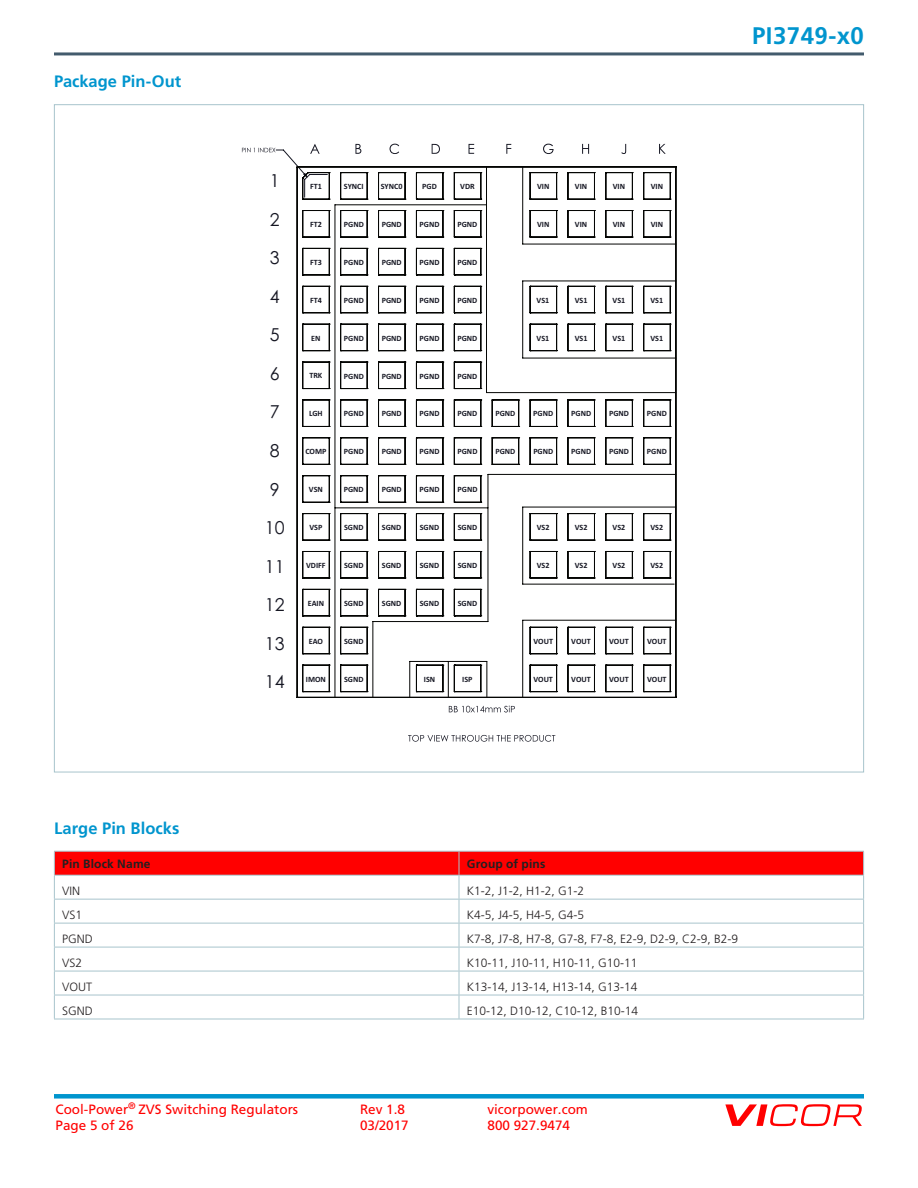
<style>
.page{position:relative;width:918px;height:1188px;background:#fff}
.page>*{position:absolute;margin:0;border:0;box-sizing:border-box;transform-origin:0 0}
.t1{font:700 24px "Frutiger";letter-spacing:.02em;color:#0095ce}
.t2{font:17.85px/38.5px "Century Gothic";color:#151622}
.t3{font:700 16.5px "Frutiger";color:#0095ce}
.t4{font:13.5px "Frutiger";color:#f00}
.t5{font:300 12px "Frutiger";color:#231f20}
.t6{font:700 12px "Frutiger";letter-spacing:.015em;color:#231f20}
.t7{font:700 8.1px "Calibri";color:#151622}
</style>
<div class="page">
<div style="left:54px;top:1094px;width:810px;height:5px;background:#0095ce"></div>
<svg style="left:725px;top:1104px;width:137px;height:22px"></svg>
<hr style="left:54px;top:52px;width:810px;height:3px;background:#435b6d">
<svg style="left:54px;top:851px;width:810px;height:168px"></svg>
<hr style="left:54px;top:1019px;width:405px;height:1px;background:#a8c4cc">
<hr style="left:459px;top:1019px;width:405px;height:1px;background:#a8c4cc">
<svg style="left:408px;top:735px;width:147px;height:7px"></svg>
<svg style="left:449px;top:706px;width:66px;height:6px"></svg>
<svg style="left:242px;top:144px;width:424px;height:53px"></svg>
<svg style="left:297px;top:167px;width:379px;height:531px"></svg>
<h3 class="t3" style="left:54px;top:75px;width:129px">Package Pin-Out</h3>
<h2 class="t2" style="left:265px;top:163px;width:21px">1<br>2<br>3<br>4<br>5<br>6<br>7<br>8<br>9<br>10<br>11<br>12<br>13<br>14</h2>
<p class="t7" style="left:310px;top:182px;width:13px">FT1</p>
<p class="t7" style="left:310px;top:219px;width:13px">FT2</p>
<p class="t7" style="left:310px;top:257px;width:13px">FT3</p>
<p class="t7" style="left:310px;top:295px;width:13px">FT4</p>
<p class="t7" style="left:311px;top:333px;width:11px">EN</p>
<p class="t7" style="left:309px;top:371px;width:14px">TRK</p>
<p class="t7" style="left:309px;top:409px;width:15px">LGH</p>
<p class="t7" style="left:305px;top:447px;width:23px">COMP</p>
<p class="t7" style="left:309px;top:485px;width:15px">VSN</p>
<p class="t7" style="left:309px;top:523px;width:14px">VSP</p>
<p class="t7" style="left:306px;top:560px;width:21px">VDIFF</p>
<p class="t7" style="left:308px;top:598px;width:18px">EAIN</p>
<p class="t7" style="left:309px;top:636px;width:16px">EAO</p>
<p class="t7" style="left:306px;top:674px;width:22px">IMON</p>
<p class="t7" style="left:344px;top:182px;width:21px">SYNCI</p>
<p class="t7" style="left:381px;top:182px;width:23px">SYNC0</p>
<p class="t7" style="left:422px;top:182px;width:16px">PGD</p>
<p class="t7" style="left:460px;top:182px;width:16px">VDR</p>
<p class="t7" style="left:537px;top:182px;width:14px">VIN</p>
<p class="t7" style="left:575px;top:182px;width:14px">VIN</p>
<p class="t7" style="left:613px;top:182px;width:14px">VIN</p>
<p class="t7" style="left:651px;top:182px;width:14px">VIN</p>
<p class="t7" style="left:344px;top:219px;width:21px">PGND</p>
<p class="t7" style="left:344px;top:257px;width:21px">PGND</p>
<p class="t7" style="left:344px;top:295px;width:21px">PGND</p>
<p class="t7" style="left:344px;top:333px;width:21px">PGND</p>
<p class="t7" style="left:344px;top:371px;width:21px">PGND</p>
<p class="t7" style="left:344px;top:409px;width:21px">PGND</p>
<p class="t7" style="left:344px;top:447px;width:21px">PGND</p>
<p class="t7" style="left:344px;top:485px;width:21px">PGND</p>
<p class="t7" style="left:344px;top:523px;width:21px">SGND</p>
<p class="t7" style="left:344px;top:560px;width:21px">SGND</p>
<p class="t7" style="left:344px;top:598px;width:21px">SGND</p>
<p class="t7" style="left:344px;top:636px;width:21px">SGND</p>
<p class="t7" style="left:344px;top:674px;width:21px">SGND</p>
<p class="t7" style="left:382px;top:219px;width:21px">PGND</p>
<p class="t7" style="left:420px;top:219px;width:21px">PGND</p>
<p class="t7" style="left:457px;top:219px;width:21px">PGND</p>
<p class="t7" style="left:382px;top:257px;width:21px">PGND</p>
<p class="t7" style="left:420px;top:257px;width:21px">PGND</p>
<p class="t7" style="left:457px;top:257px;width:21px">PGND</p>
<p class="t7" style="left:382px;top:295px;width:21px">PGND</p>
<p class="t7" style="left:420px;top:295px;width:21px">PGND</p>
<p class="t7" style="left:457px;top:295px;width:21px">PGND</p>
<p class="t7" style="left:382px;top:333px;width:21px">PGND</p>
<p class="t7" style="left:420px;top:333px;width:21px">PGND</p>
<p class="t7" style="left:458px;top:333px;width:21px">PGND</p>
<p class="t7" style="left:382px;top:371px;width:21px">PGND</p>
<p class="t7" style="left:420px;top:371px;width:21px">PGND</p>
<p class="t7" style="left:458px;top:371px;width:21px">PGND</p>
<p class="t7" style="left:382px;top:409px;width:21px">PGND</p>
<p class="t7" style="left:420px;top:409px;width:21px">PGND</p>
<p class="t7" style="left:458px;top:409px;width:21px">PGND</p>
<p class="t7" style="left:382px;top:447px;width:21px">PGND</p>
<p class="t7" style="left:420px;top:447px;width:21px">PGND</p>
<p class="t7" style="left:458px;top:447px;width:21px">PGND</p>
<p class="t7" style="left:382px;top:485px;width:21px">PGND</p>
<p class="t7" style="left:420px;top:485px;width:21px">PGND</p>
<p class="t7" style="left:458px;top:485px;width:21px">PGND</p>
<p class="t7" style="left:382px;top:523px;width:21px">SGND</p>
<p class="t7" style="left:420px;top:523px;width:21px">SGND</p>
<p class="t7" style="left:458px;top:523px;width:21px">SGND</p>
<p class="t7" style="left:382px;top:560px;width:21px">SGND</p>
<p class="t7" style="left:420px;top:560px;width:21px">SGND</p>
<p class="t7" style="left:458px;top:560px;width:21px">SGND</p>
<p class="t7" style="left:382px;top:598px;width:21px">SGND</p>
<p class="t7" style="left:420px;top:598px;width:21px">SGND</p>
<p class="t7" style="left:458px;top:598px;width:21px">SGND</p>
<p class="t7" style="left:537px;top:219px;width:14px">VIN</p>
<p class="t7" style="left:575px;top:219px;width:14px">VIN</p>
<p class="t7" style="left:613px;top:219px;width:14px">VIN</p>
<p class="t7" style="left:651px;top:219px;width:14px">VIN</p>
<p class="t7" style="left:537px;top:295px;width:14px">VS1</p>
<p class="t7" style="left:537px;top:333px;width:14px">VS1</p>
<p class="t7" style="left:575px;top:295px;width:14px">VS1</p>
<p class="t7" style="left:575px;top:333px;width:14px">VS1</p>
<p class="t7" style="left:613px;top:295px;width:14px">VS1</p>
<p class="t7" style="left:651px;top:295px;width:14px">VS1</p>
<p class="t7" style="left:613px;top:333px;width:14px">VS1</p>
<p class="t7" style="left:651px;top:333px;width:14px">VS1</p>
<p class="t7" style="left:495px;top:409px;width:21px">PGND</p>
<p class="t7" style="left:533px;top:409px;width:21px">PGND</p>
<p class="t7" style="left:571px;top:409px;width:21px">PGND</p>
<p class="t7" style="left:609px;top:409px;width:21px">PGND</p>
<p class="t7" style="left:647px;top:409px;width:21px">PGND</p>
<p class="t7" style="left:495px;top:447px;width:21px">PGND</p>
<p class="t7" style="left:533px;top:447px;width:21px">PGND</p>
<p class="t7" style="left:571px;top:447px;width:21px">PGND</p>
<p class="t7" style="left:609px;top:447px;width:21px">PGND</p>
<p class="t7" style="left:647px;top:447px;width:21px">PGND</p>
<p class="t7" style="left:537px;top:522px;width:14px">VS2</p>
<p class="t7" style="left:537px;top:560px;width:14px">VS2</p>
<p class="t7" style="left:575px;top:522px;width:14px">VS2</p>
<p class="t7" style="left:613px;top:522px;width:14px">VS2</p>
<p class="t7" style="left:651px;top:522px;width:14px">VS2</p>
<p class="t7" style="left:575px;top:560px;width:14px">VS2</p>
<p class="t7" style="left:613px;top:560px;width:14px">VS2</p>
<p class="t7" style="left:651px;top:560px;width:14px">VS2</p>
<p class="t7" style="left:533px;top:636px;width:21px">VOUT</p>
<p class="t7" style="left:424px;top:674px;width:13px">ISN</p>
<p class="t7" style="left:462px;top:674px;width:12px">ISP</p>
<p class="t7" style="left:533px;top:674px;width:21px">VOUT</p>
<p class="t7" style="left:571px;top:636px;width:21px">VOUT</p>
<p class="t7" style="left:609px;top:636px;width:21px">VOUT</p>
<p class="t7" style="left:647px;top:636px;width:21px">VOUT</p>
<p class="t7" style="left:571px;top:674px;width:21px">VOUT</p>
<p class="t7" style="left:609px;top:674px;width:21px">VOUT</p>
<p class="t7" style="left:647px;top:674px;width:21px">VOUT</p>
<h1 class="t1" style="left:752px;top:26px;width:113px">PI3749-x0</h1>
<h3 class="t3" style="left:54px;top:821px;width:127px">Large Pin Blocks</h3>
<h3 class="t6" style="left:62px;top:859px;width:90px">Pin Block Name</h3>
<h3 class="t6" style="left:467px;top:859px;width:80px">Group of pins</h3>
<h3 class="t5" style="left:62px;top:886px;width:19px">VIN</h3>
<h3 class="t5" style="left:467px;top:886px;width:119px">K1-2, J1-2, H1-2, G1-2</h3>
<h3 class="t5" style="left:62px;top:910px;width:22px">VS1</h3>
<h3 class="t5" style="left:467px;top:910px;width:119px">K4-5, J4-5, H4-5, G4-5</h3>
<h3 class="t5" style="left:62px;top:934px;width:32px">PGND</h3>
<h3 class="t5" style="left:467px;top:934px;width:273px">K7-8, J7-8, H7-8, G7-8, F7-8, E2-9, D2-9, C2-9, B2-9</h3>
<h3 class="t5" style="left:62px;top:958px;width:22px">VS2</h3>
<h3 class="t5" style="left:467px;top:958px;width:172px">K10-11, J10-11, H10-11, G10-11</h3>
<h3 class="t5" style="left:62px;top:982px;width:31px">VOUT</h3>
<h3 class="t5" style="left:467px;top:982px;width:172px">K13-14, J13-14, H13-14, G13-14</h3>
<h3 class="t5" style="left:62px;top:1006px;width:32px">SGND</h3>
<h3 class="t5" style="left:467px;top:1006px;width:173px">E10-12, D10-12, C10-12, B10-14</h3>
<h3 class="t4" style="left:56px;top:1103px;width:244px">Cool-Power<sup>®</sup> ZVS Switching Regulators</h3>
<h3 class="t4" style="left:360px;top:1103px;width:47px">Rev 1.8</h3>
<h3 class="t4" style="left:487px;top:1103px;width:102px">vicorpower.com</h3>
<h3 class="t4" style="left:56px;top:1120px;width:80px">Page 5 of 26</h3>
<h3 class="t4" style="left:360px;top:1120px;width:50px">03/2017</h3>
<h3 class="t4" style="left:487px;top:1120px;width:84px">800 927.9474</h3>
</div>
